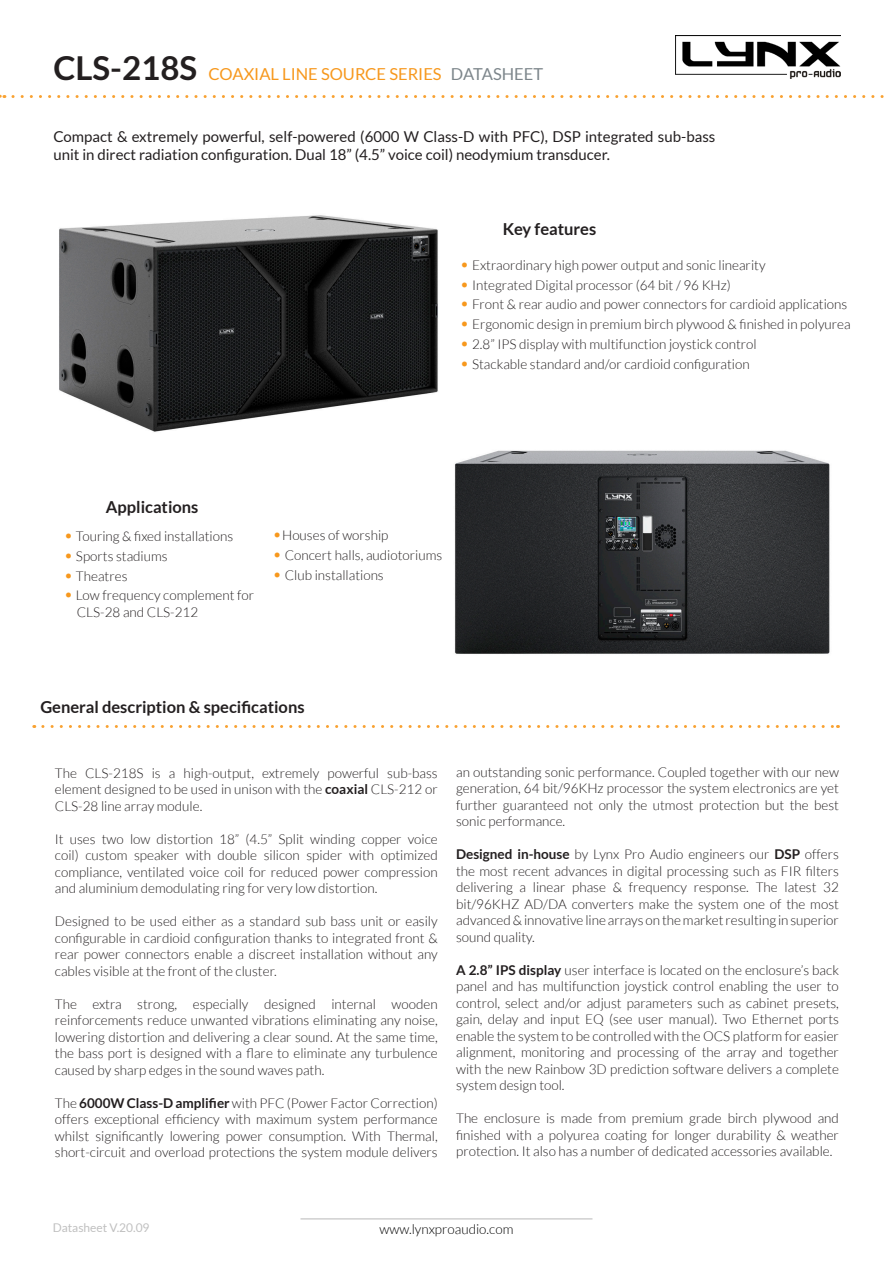
<style>
.page{position:relative;width:893px;height:1263px;background:#fff}
.page>*{position:absolute;margin:0;border:0;box-sizing:border-box;transform-origin:0 0}
.t1{font:700 33px "Lato";color:#231f20}
.t2{font:700 16.5px "Lato";color:#231f20}
.t3{font:16.5px "Lato";color:#f7981d}
.t4{font:15px/18px "Lato";color:#231f20}
.t5{font:300 13.5px/16.5px "Lato";color:#231f20;text-align:justify}
.t6{font:300 13.5px "Lato";color:#000}
.t7{font:12px "Lato";color:#c0c0c0}
.s1{color:#7d868b}
.s2{font-size:16.5px;color:#f7981d}
.s3{font-weight:700}
</style>
<div class="page">
<img style="left:675px;top:35px;width:165px;height:44px">
<hr style="left:300px;top:1218px;width:292px;height:1px;background:#c0c0c0">
<svg style="left:43px;top:725px;width:795px;height:3px"></svg>
<svg style="left:0;top:95px;width:5px;height:3px"></svg>
<svg style="left:13px;top:95px;width:871px;height:3px"></svg>
<img style="left:59px;top:215px;width:379px;height:217px">
<img style="left:454px;top:450px;width:376px;height:204px">
<p class="t1" style="left:53px;top:49px;width:145px">CLS-218S</p>
<p class="t3" style="left:208px;top:65px;width:336px">COAXIAL LINE SOURCE SERIES <span class="s1">DATASHEET</span></p>
<p class="t4" style="left:53px;top:128px;width:664px">Compact &amp; extremely powerful, self-powered (6000 W Class-D with PFC), DSP integrated sub-bass unit in direct radiation configuration. Dual 18” (4.5” voice coil) neodymium transducer.</p>
<p class="t2" style="left:503px;top:220px;width:95px">Key features</p>
<p class="t5" style="left:460px;top:257px;width:307px"><span class="s2">•</span> Extraordinary high power output and sonic linearity</p>
<p class="t5" style="left:460px;top:276px;width:272px"><span class="s2">•</span> Integrated Digital processor (64 bit / 96 KHz)</p>
<p class="t5" style="left:460px;top:296px;width:389px"><span class="s2">•</span> Front &amp; rear audio and power connectors for cardioid applications</p>
<p class="t5" style="left:460px;top:316px;width:392px"><span class="s2">•</span> Ergonomic design in premium birch plywood &amp; finished in polyurea</p>
<p class="t5" style="left:460px;top:336px;width:298px"><span class="s2">•</span> 2.8” IPS display with multifunction joystick control</p>
<p class="t5" style="left:460px;top:356px;width:291px"><span class="s2">•</span> Stackable standard and/or cardioid configuration</p>
<p class="t2" style="left:106px;top:497px;width:94px">Applications</p>
<p class="t5" style="left:64px;top:528px;width:171px"><span class="s2">•</span> Touring &amp; fixed installations</p>
<p class="t5" style="left:64px;top:548px;width:105px"><span class="s2">•</span> Sports stadiums</p>
<p class="t5" style="left:64px;top:567px;width:65px"><span class="s2">•</span> Theatres</p>
<p class="t5" style="left:64px;top:587px;width:192px"><span class="s2">•</span> Low frequency complement for</p>
<p class="t5" style="left:77px;top:603px;width:123px">CLS-28 and CLS-212</p>
<p class="t5" style="left:273px;top:527px;width:117px"><span class="s2">•</span>Houses of worship</p>
<p class="t5" style="left:273px;top:547px;width:171px"><span class="s2">•</span> Concert halls, audiotoriums</p>
<p class="t5" style="left:273px;top:567px;width:113px"><span class="s2">•</span> Club installations</p>
<p class="t2" style="left:40px;top:697px;width:266px">General description &amp; specifications</p>
<p class="t5" style="left:55px;top:764px;width:384px">The CLS-218S is a high-output, extremely powerful sub-bass element designed to be used in unison with the <span class="s3">coaxial</span> CLS-212 or CLS-28 line array module.</p>
<p class="t5" style="left:55px;top:830px;width:384px">It uses two low distortion 18” (4.5” Split winding copper voice coil) custom speaker with double silicon spider with optimized compliance, ventilated voice coil for reduced power compression and aluminium demodulating ring for very low distortion.</p>
<p class="t5" style="left:55px;top:913px;width:384px">Designed to be used either as a standard sub bass unit or easily configurable in cardioid configuration thanks to integrated front &amp; rear power connectors enable a discreet installation without any cables visible at the front of the cluster.</p>
<p class="t5" style="left:55px;top:995px;width:384px">The extra strong, especially designed internal wooden reinforcements reduce unwanted vibrations eliminating any noise, lowering distortion and delivering a clear sound. At the same time, the bass port is designed with a flare to eliminate any turbulence caused by sharp edges in the sound waves path.</p>
<p class="t5" style="left:55px;top:1094px;width:384px">The <span class="s3">6000W Class-D amplifier</span> with PFC (Power Factor Correction) offers exceptional efficiency with maximum system performance whilst significantly lowering power consumption. With Thermal, short-circuit and overload protections the system module delivers</p>
<p class="t5" style="left:456px;top:764px;width:384px">an outstanding sonic performance. Coupled together with our new generation, 64 bit/96KHz processor the system electronics are yet further guaranteed not only the utmost protection but the best sonic performance.</p>
<p class="t5" style="left:456px;top:846px;width:384px"><span class="s3">Designed in-house</span> by Lynx Pro Audio engineers our <span class="s3">DSP</span> offers the most recent advances in digital processing such as FIR filters delivering a linear phase &amp; frequency response. The latest 32 bit/96KHZ AD/DA converters make the system one of the most advanced &amp; innovative line arrays on the market resulting in superior sound quality.</p>
<p class="t5" style="left:456px;top:962px;width:384px"><span class="s3">A 2.8” IPS display</span> user interface is located on the enclosure’s back panel and has multifunction joystick control enabling the user to control, select and/or adjust parameters such as cabinet presets, gain, delay and input EQ (see user manual). Two Ethernet ports enable the system to be controlled with the OCS platform for easier alignment, monitoring and processing of the array and together with the new Rainbow 3D prediction software delivers a complete system design tool.</p>
<p class="t5" style="left:456px;top:1110px;width:384px">The enclosure is made from premium grade birch plywood and finished with a polyurea coating for longer durability &amp; weather protection. It also has a number of dedicated accessories available.</p>
<p class="t7" style="left:53px;top:1221px;width:98px">Datasheet V.20.09</p>
<p class="t6" style="left:379px;top:1221px;width:135px">www.lynxproaudio.com</p>
</div>
